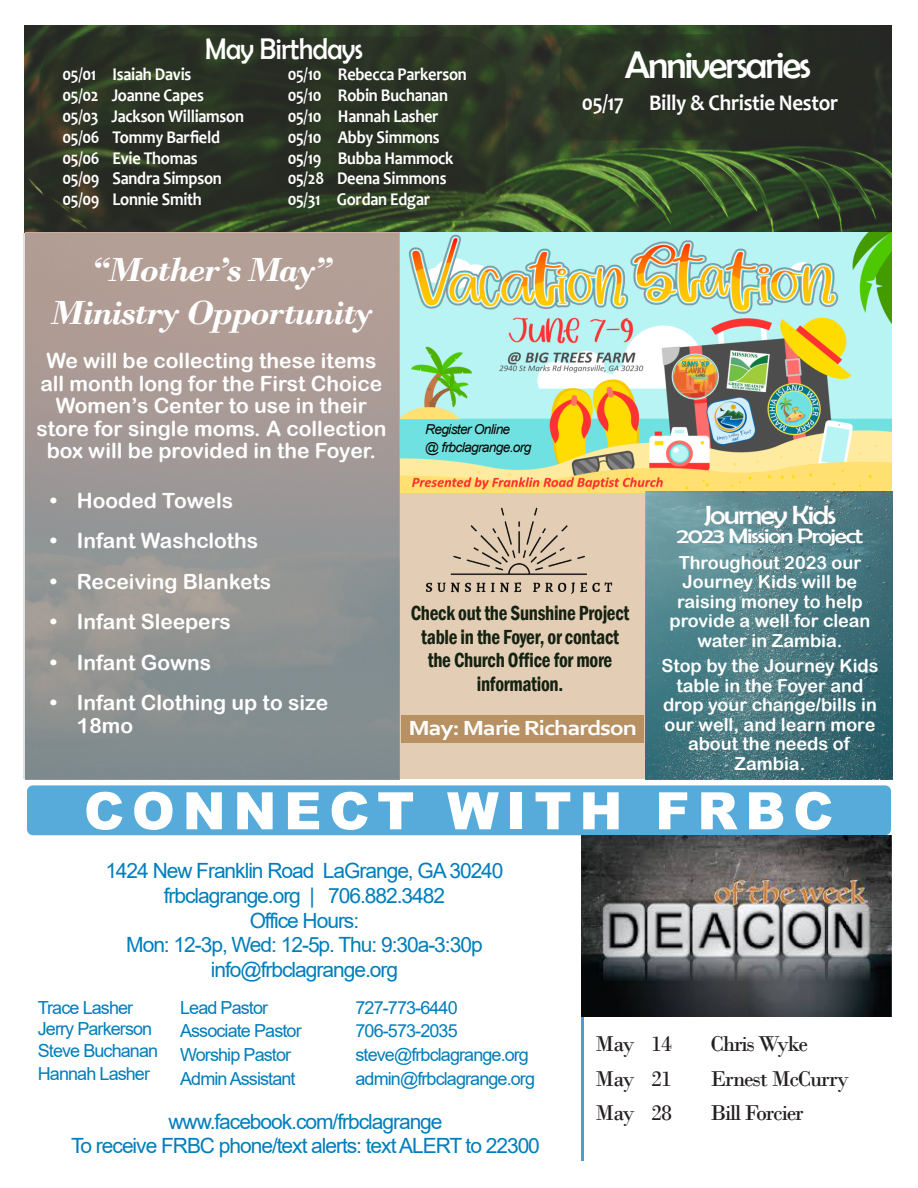
<style>
.page{position:relative;width:918px;height:1188px;background:#fff}
.page>*{position:absolute;margin:0;border:0;box-sizing:border-box;transform-origin:0 0}
.t1{font:900 51.6px "Arial";letter-spacing:.15em;color:#fff}
.t2{font:38.55px "Berlin Sans FB";letter-spacing:-.05em;color:#fff}
.t3{font:italic 700 35.1px/43.3px "Bodoni";letter-spacing:-.05em;color:#fff;text-align:center}
.t4{font:30px "Berlin Sans FB";letter-spacing:-.015em;color:#fff;scale:.91 1}
.t5{font:26.4px "Berlin Sans FB";letter-spacing:-.05em;color:#fff;scale:1.11 1}
.t6{font:22.5px "Bodoni";letter-spacing:-.05em;color:#231f20}
.t7{font:700 22.5px "Candara";letter-spacing:-.015em;color:#fff;scale:.93 1}
.t8{font:700 21.45px "Corbel";letter-spacing:-.05em;color:#fff;scale:1.21 1}
.t9{font:21px/22.5px "Arial Rounded MT Bold";color:#fff;text-align:center}
.t10{font:21px/24.8px "Arial";letter-spacing:-.05em;color:#007ebb;text-align:center}
.t11{font:600 condensed 21px/23.5px "Franklin Gothic";letter-spacing:-.015em;color:#152211;text-align:center;scale:.91 1}
.t12{font:21px "Berlin Sans FB";letter-spacing:-.05em;color:#fff;scale:1.21 1}
.t13{font:700 18px/20.9px "Candara";letter-spacing:-.015em;color:#fff;scale:.91 1}
.t14{font:18px/19.5px "Arial Rounded MT Bold";color:#fff;text-align:center}
.t15{font:18px/23.7px "Arial";letter-spacing:-.05em;color:#007ebb}
.t16{font:italic 13.65px/17.9px "Arial";letter-spacing:-.05em;color:#080704}
</style>
<div class="page">
<img style="left:25px;top:25px;width:866px;height:207px">
<div style="left:560px;top:34px;width:315px;height:106px;background:#272c21;border-radius:27px"></div>
<div style="left:27px;top:785px;width:864px;height:50px;background:#57abda;border-radius:6px"></div>
<hr style="left:581px;top:841px;width:3px;height:320px;background:#44a1d6">
<div style="left:39px;top:37px;width:466px;height:184px;background:#272c21;border-radius:46px"></div>
<div style="left:399px;top:493px;width:246px;height:286px;background:#e3ceb5"></div>
<img style="left:581px;top:835px;width:310px;height:181px">
<img style="left:425px;top:508px;width:187px;height:86px">
<div style="left:401px;top:716px;width:242px;height:27px;background:#b89163"></div>
<img style="left:399px;top:232px;width:492px;height:261px">
<div style="left:24px;top:233px;width:375px;height:546px;background:#45555b;opacity:.18"></div>
<div style="left:646px;top:492px;width:246px;height:287px;background:#080704;opacity:.11"></div>
<h3 class="t4" style="left:205px;top:33px;width:175px">May Birthdays</h3>
<p class="t13" style="left:62px;top:66px;width:201px">05/01 Isaiah Davis<br>05/02 Joanne Capes<br>05/03 Jackson Williamson<br>05/06 Tommy Barfield<br>05/06 Evie Thomas<br>05/09 Sandra Simpson<br>05/09 Lonnie Smith</p>
<p class="t13" style="left:288px;top:66px;width:198px">05/10 Rebecca Parkerson<br>05/10 Robin Buchanan<br>05/10 Hannah Lasher<br>05/10 Abby Simmons<br>05/19 Bubba Hammock<br>05/28 Deena Simmons<br>05/31 Gordan Edgar</p>
<h3 class="t3" style="left:50px;top:252px;width:325px">“Mother’s May”<br>Ministry Opportunity</h3>
<p class="t9" style="left:36px;top:352px;width:352px">We will be collecting these items all month long for the First Choice Women’s Center to use in their store for single moms. A collection box will be provided in the Foyer.</p>
<p class="t16" style="left:425px;top:422px;width:108px">Register Online<br>@ frbclagrange.org</p>
<h2 class="t2" style="left:625px;top:43px;width:188px">Anniversaries</h2>
<p class="t7" style="left:582px;top:94px;width:277px">05/17 Billy &amp; Christie Nestor</p>
<p class="t9" style="left:50px;top:491px;width:185px">• Hooded Towels</p>
<p class="t9" style="left:50px;top:532px;width:210px">• Infant Washcloths</p>
<p class="t9" style="left:50px;top:572px;width:223px">• Receiving Blankets</p>
<p class="t9" style="left:50px;top:613px;width:182px">• Infant Sleepers</p>
<p class="t9" style="left:50px;top:653px;width:163px">• Infant Gowns</p>
<p class="t9" style="left:77px;top:694px;width:253px;text-align:left;text-indent:-27px">• Infant Clothing up to size<br>18mo</p>
<p class="t11" style="left:411px;top:603px;width:242px">Check out the Sunshine Project table in the Foyer, or contact the Church Office for more information.</p>
<p class="t8" style="left:408px;top:719px;width:191px">May: Marie Richardson</p>
<h3 class="t5" style="left:704px;top:500px;width:121px">Journey Kids</h3>
<p class="t12" style="left:677px;top:524px;width:156px">2023 Mission Project</p>
<p class="t14" style="left:669px;top:554px;width:203px">Throughout 2023 our<br>Journey Kids will be raising money to help provide a well for clean water in Zambia.</p>
<p class="t14" style="left:661px;top:658px;width:219px">Stop by the Journey Kids table in the Foyer and drop your change/bills in our well, and learn more about the needs of<br>Zambia.</p>
<h1 class="t1" style="left:84px;top:792px;width:751px">CONNECT WITH FRBC</h1>
<p class="t10" style="left:105px;top:861px;width:400px">1424 New Franklin Road LaGrange, GA 30240 frbclagrange.org | 706.882.3482<br>Office Hours:<br>Mon: 12-3p, Wed: 12-5p. Thu: 9:30a-3:30p info@frbclagrange.org</p>
<p class="t15" style="left:38px;top:998px;width:122px;line-height:21.6px">Trace Lasher<br>Jerry Parkerson<br>Steve Buchanan</p>
<p class="t15" style="left:38px;top:1064px;width:114px">Hannah Lasher</p>
<p class="t15" style="left:180px;top:997px;width:123px">Lead Pastor<br>Associate Pastor<br>Worship Pastor<br>Admin Assistant</p>
<p class="t15" style="left:356px;top:997px;width:181px">727-773-6440<br>706-573-2035 steve@frbclagrange.org admin@frbclagrange.org</p>
<p class="t10" style="left:71px;top:1111px;width:470px">www.facebook.com/frbclagrange<br>To receive FRBC phone/text alerts: text ALERT to 22300</p>
<p class="t6" style="left:596px;top:1036px;width:78px">May 14</p>
<p class="t6" style="left:711px;top:1036px;width:99px">Chris Wyke</p>
<p class="t6" style="left:596px;top:1071px;width:78px">May 21</p>
<p class="t6" style="left:711px;top:1071px;width:140px">Ernest McCurry</p>
<p class="t6" style="left:596px;top:1105px;width:78px">May 28</p>
<p class="t6" style="left:711px;top:1105px;width:95px">Bill Forcier</p>
</div>
